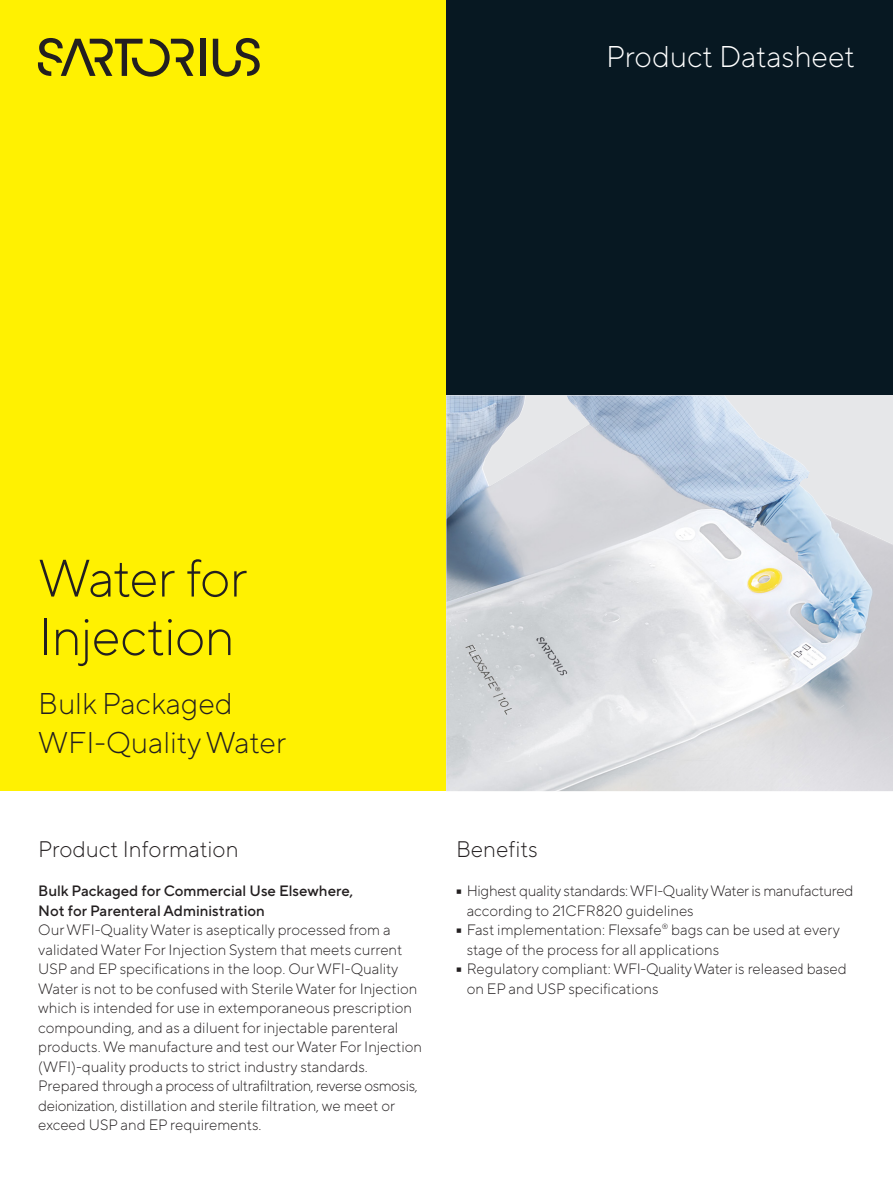
<style>
.page{position:relative;width:893px;height:1191px;background:#fff}
.page>*{position:absolute;margin:0;border:0;box-sizing:border-box;transform-origin:0 0}
.t1{font:300 95.25px "TT Norms Pro";color:#231f20;scale:.16 1}
.t2{font:300 52.5px/58.5px "TT Norms Pro";letter-spacing:-.015em;color:#231f20}
.t3{font:300 30px/39px "TT Norms Pro";color:#231f20}
.t4{font:300 30px "TT Norms Pro";color:#fff}
.t5{font:300 22.5px "TT Norms Pro";color:#231f20}
.t6{font:300 15px/19.5px "TT Norms Pro";color:#231f20}
.t7{font:300 15px/19.5px "TT Norms Pro";letter-spacing:-.02em;color:#231f20}
.t8{font:500 15px/19.5px "TT Norms Pro";color:#231f20}
</style>
<div class="page">
<div style="left:0;top:0;width:446px;height:791px;background:#fff101"></div>
<div style="left:446px;top:0;width:447px;height:395px;background:#071822"></div>
<img style="left:446px;top:395px;width:447px;height:396px">
<div style="left:200px;top:39px;width:5px;height:37px;background:#231f20"></div>
<svg style="left:213px;top:38px;width:47px;height:39px"></svg>
<svg style="left:38px;top:38px;width:156px;height:39px"></svg>
<h3 class="t4" style="left:606px;top:35px;width:250px">Product Datasheet</h3>
<h2 class="t2" style="left:38px;top:545px;width:211px">Water for<br>Injection</h2>
<h3 class="t3" style="left:38px;top:681px;width:249px">Bulk Packaged<br>WFI-Quality Water</h3>
<h3 class="t5" style="left:38px;top:833px;width:202px">Product Information</h3>
<p class="t8" style="left:38px;top:880px;width:316px">Bulk Packaged for Commercial Use Elsewhere,<br>Not for Parenteral Administration</p>
<p class="t6" style="left:38px;top:919px;width:385px">Our WFI-Quality Water is aseptically processed from a validated Water For Injection System that meets current USP and EP specifications in the loop. Our WFI-Quality Water is not to be confused with Sterile Water for Injection which is intended for use in extemporaneous prescription compounding, and as a diluent for injectable parenteral products. We manufacture and test our Water For Injection (WFI)-quality products to strict industry standards.<br>Prepared through a process of ultrafiltration, reverse osmosis, deionization, distillation and sterile filtration, we meet or exceed USP and EP requirements.</p>
<h3 class="t5" style="left:456px;top:833px;width:83px">Benefits</h3>
<h1 class="t1" style="left:456px;top:817px;width:38px">-</h1>
<p class="t7" style="left:467px;top:880px;width:388px">Highest quality standards: WFI-Quality Water is manufactured according to 21CFR820 guidelines</p>
<h1 class="t1" style="left:456px;top:856px;width:38px">-</h1>
<p class="t6" style="left:467px;top:919px;width:375px">Fast implementation: Flexsafe<sup>®</sup> bags can be used at every stage of the process for all applications</p>
<h1 class="t1" style="left:456px;top:895px;width:38px">-</h1>
<p class="t6" style="left:467px;top:958px;width:382px">Regulatory compliant: WFI-Quality Water is released based on EP and USP specifications</p>
</div>
